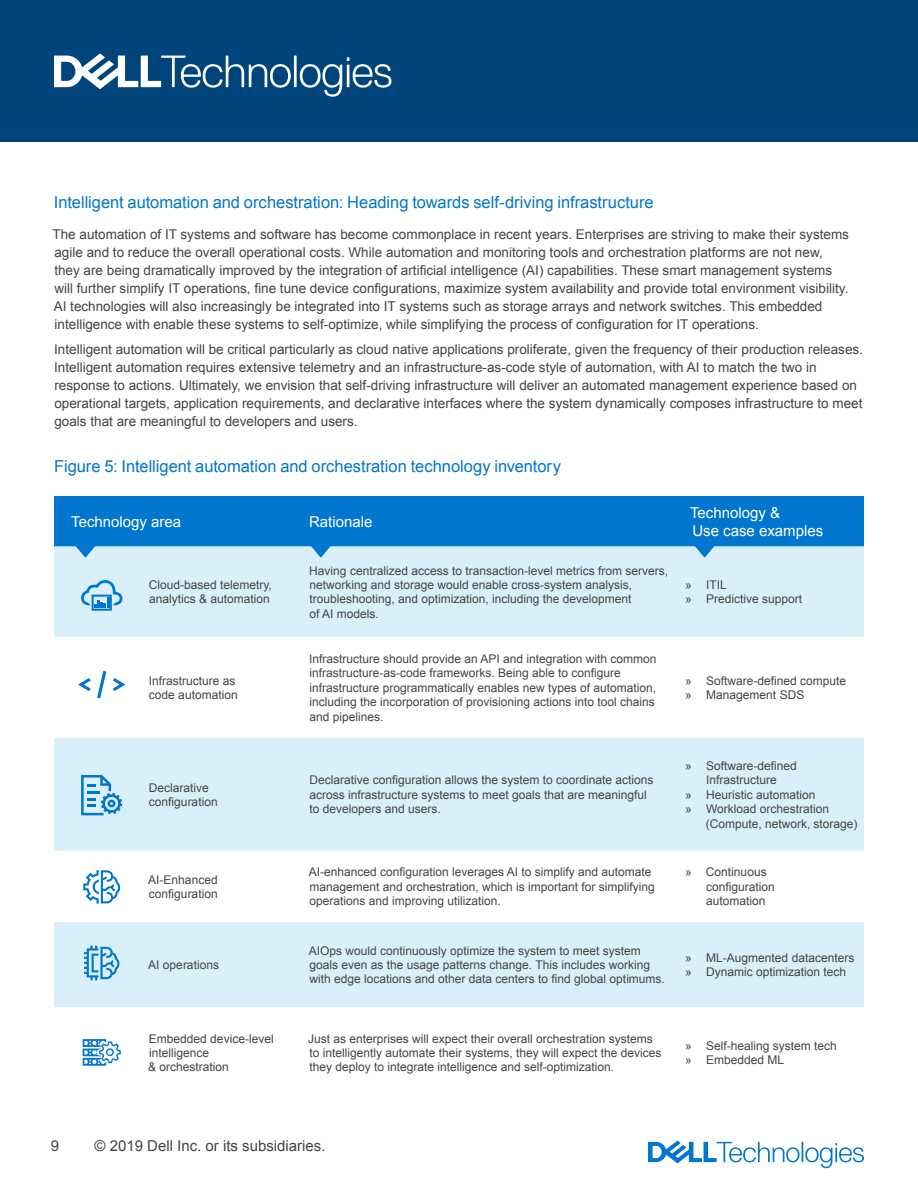
<style>
.page{position:relative;width:918px;height:1188px;background:#fff}
.page>*{position:absolute;margin:0;border:0;box-sizing:border-box;transform-origin:0 0}
.Paragraph_subhead_12{font:16.5px "Arial";color:#0076ce}
.t1{font:15px "Arial";color:#fff}
.t2{font:15px "Arial";color:#444}
.Body_copy_Dell_Dark{font:13.5px/18px "Arial";color:#444}
.t3{font:12px/14.4px "Arial";color:#444}
</style>
<div class="page">
<svg style="left:648px;top:1141px;width:216px;height:27px"></svg>
<div style="left:0;top:0;width:918px;height:142px;background:#00447c"></div>
<svg style="left:54px;top:53px;width:338px;height:44px"></svg>
<svg style="left:54px;top:558px;width:810px;height:449px;fill:#d9f0fa"></svg>
<svg style="left:54px;top:496px;width:810px;height:62px;background:#278cd6"></svg>
<svg style="left:78px;top:678px;width:13px;height:13px"></svg>
<svg style="left:113px;top:678px;width:12px;height:13px"></svg>
<svg style="left:97px;top:671px;width:9px;height:27px"></svg>
<svg style="left:83px;top:870px;width:37px;height:34px"></svg>
<svg style="left:84px;top:946px;width:35px;height:34px"></svg>
<svg style="left:81px;top:775px;width:41px;height:40px;background:#89c3e9"></svg>
<svg style="left:81px;top:580px;width:41px;height:31px"></svg>
<svg style="left:83px;top:1039px;width:38px;height:27px"></svg>
<p class="Paragraph_subhead_12" style="left:54px;top:191px;width:601px">Intelligent automation and orchestration: Heading towards self-driving infrastructure</p>
<p class="Body_copy_Dell_Dark" style="left:53px;top:225px;width:798px">The automation of IT systems and software has become commonplace in recent years. Enterprises are striving to make their systems agile and to reduce the overall operational costs. While automation and monitoring tools and orchestration platforms are not new, they are being dramatically improved by the integration of artificial intelligence (AI) capabilities. These smart management systems will further simplify IT operations, fine tune device configurations, maximize system availability and provide total environment visibility.<br>AI technologies will also increasingly be integrated into IT systems such as storage arrays and network switches. This embedded intelligence with enable these systems to self-optimize, while simplifying the process of configuration for IT operations.</p>
<p class="Body_copy_Dell_Dark" style="left:54px;top:340px;width:810px">Intelligent automation will be critical particularly as cloud native applications proliferate, given the frequency of their production releases.<br>Intelligent automation requires extensive telemetry and an infrastructure-as-code style of automation, with AI to match the two in response to actions. Ultimately, we envision that self-driving infrastructure will deliver an automated management experience based on operational targets, application requirements, and declarative interfaces where the system dynamically composes infrastructure to meet goals that are meaningful to developers and users.</p>
<p class="Paragraph_subhead_12" style="left:54px;top:455px;width:508px">Figure 5: Intelligent automation and orchestration technology inventory</p>
<p class="t1" style="left:71px;top:512px;width:112px">Technology area</p>
<p class="t1" style="left:309px;top:512px;width:65px">Rationale</p>
<p class="t3" style="left:149px;top:578px;width:125px">Cloud-based telemetry, analytics &amp; automation</p>
<p class="t3" style="left:149px;top:673px;width:90px">Infrastructure as code automation</p>
<p class="t3" style="left:309px;top:563px;width:360px">Having centralized access to transaction-level metrics from servers, networking and storage would enable cross-system analysis, troubleshooting, and optimization, including the development<br>of AI models.</p>
<p class="t3" style="left:309px;top:652px;width:349px">Infrastructure should provide an API and integration with common infrastructure-as-code frameworks. Being able to configure infrastructure programmatically enables new types of automation, including the incorporation of provisioning actions into tool chains and pipelines.</p>
<p class="t3" style="left:149px;top:780px;width:70px">Declarative configuration</p>
<p class="t3" style="left:309px;top:773px;width:346px">Declarative configuration allows the system to coordinate actions across infrastructure systems to meet goals that are meaningful to developers and users.</p>
<p class="t1" style="left:690px;top:503px;width:92px">Technology &amp;</p>
<p class="t1" style="left:692px;top:521px;width:132px">Use case examples</p>
<p class="t3" style="left:685px;top:578px;width:43px">» ITIL</p>
<p class="t3" style="left:685px;top:592px;width:119px">» Predictive support</p>
<p class="t3" style="left:685px;top:673px;width:162px">» Software-defined compute</p>
<p class="t3" style="left:685px;top:688px;width:121px">» Management SDS</p>
<p class="t3" style="left:685px;top:759px;width:113px;text-align:center">» Software-defined<br>Infrastructure</p>
<p class="t3" style="left:685px;top:787px;width:132px">» Heuristic automation</p>
<p class="t3" style="left:706px;top:802px;width:153px;text-indent:-21px">» Workload orchestration (Compute, network, storage)</p>
<p class="t3" style="left:148px;top:872px;width:71px">AI-Enhanced configuration</p>
<p class="t3" style="left:309px;top:865px;width:348px">AI-enhanced configuration leverages AI to simplify and automate management and orchestration, which is important for simplifying operations and improving utilization.</p>
<p class="t3" style="left:706px;top:865px;width:70px;text-indent:-21px">» Continuous configuration automation</p>
<p class="t3" style="left:148px;top:958px;width:72px">AI operations</p>
<p class="t3" style="left:309px;top:943px;width:358px">AIOps would continuously optimize the system to meet system goals even as the usage patterns change. This includes working with edge locations and other data centers to find global optimums.</p>
<p class="t3" style="left:685px;top:951px;width:171px">» ML-Augmented datacenters</p>
<p class="t3" style="left:685px;top:965px;width:163px">» Dynamic optimization tech</p>
<p class="t3" style="left:148px;top:1031px;width:127px">Embedded device-level intelligence<br>&amp; orchestration</p>
<p class="t3" style="left:308px;top:1031px;width:355px">Just as enterprises will expect their overall orchestration systems to intelligently automate their systems, they will expect the devices they deploy to integrate intelligence and self-optimization.</p>
<p class="t3" style="left:685px;top:1038px;width:153px">» Self-healing system tech</p>
<p class="t3" style="left:685px;top:1053px;width:101px">» Embedded ML</p>
<p class="t2" style="left:51px;top:1136px;width:10px">9</p>
<p class="t2" style="left:94px;top:1136px;width:233px">© 2019 Dell Inc. or its subsidiaries.</p>
</div>
